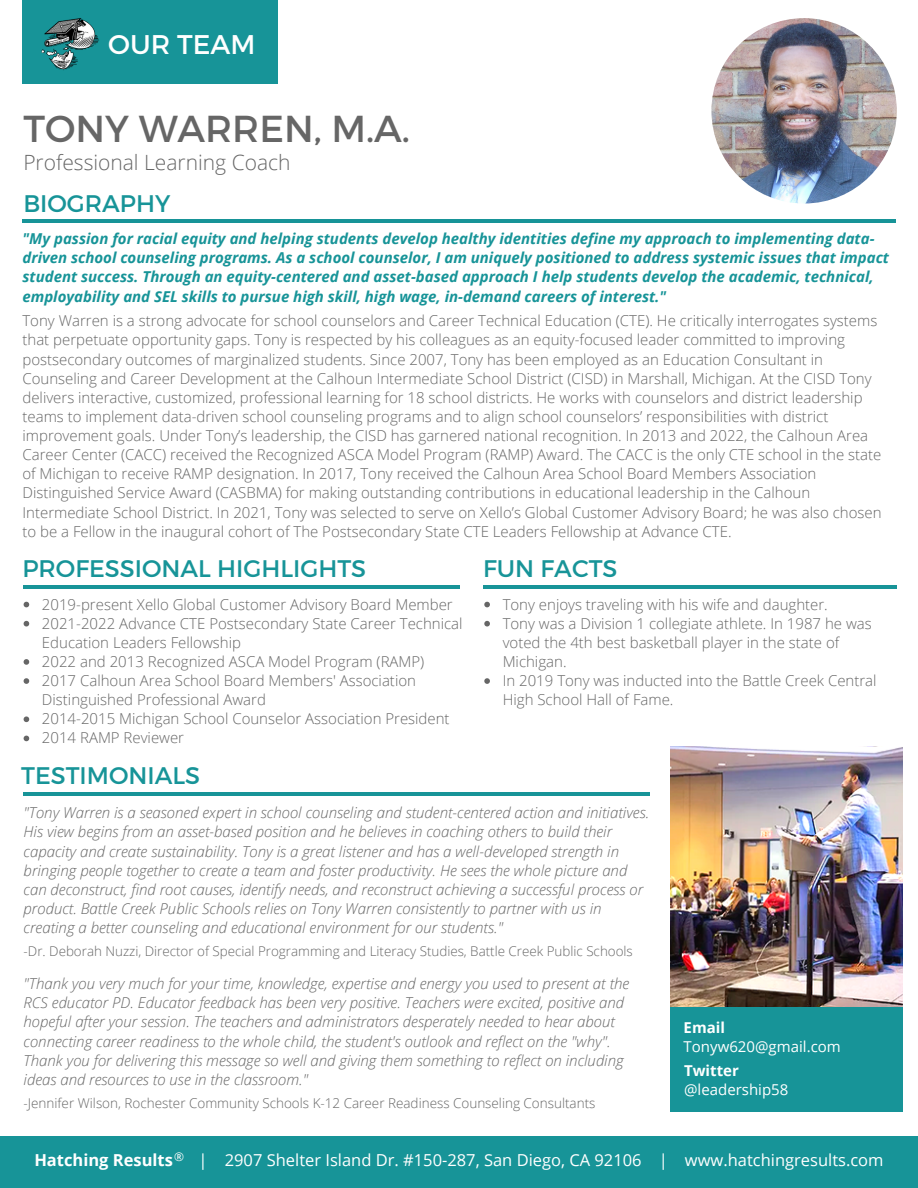
<style>
.page{position:relative;width:918px;height:1188px;background:#fff}
.page>*{position:absolute;margin:0;border:0;box-sizing:border-box;transform-origin:0 0}
.t1{font:37.5px "Montserrat";color:#666}
.t2{font:27px "Montserrat";color:#fff}
.t3{font:24px "Montserrat";color:#179498}
.t4{font:300 21px "Open Sans";color:#666}
.t5{font:16.5px "Open Sans";color:#fff}
.t6{font:300 15px/19.2px "Open Sans";color:#666}
.t7{font:italic 300 15px/19.2px "Open Sans";color:#666}
.t8{font:italic 700 15px/19.2px "Open Sans";color:#179498}
.t9{font:15px "Open Sans";color:#fff}
.t10{font:700 15px "Open Sans";color:#fff}
.t11{font:300 13.5px "Open Sans";color:#666}
.t12{font:300 13.35px "Open Sans";color:#666}
.s1{font-weight:700}
</style>
<div class="page">
<div style="left:22px;top:0;width:256px;height:83px;background:#179498"></div>
<div style="left:0;top:1136px;width:918px;height:52px;background:#179498"></div>
<hr style="left:22px;top:220px;width:874px;height:3px;background:#179498">
<img style="left:41px;top:18px;width:58px;height:52px">
<hr style="left:484px;top:585px;width:413px;height:3px;background:#179498">
<svg style="left:484px;top:602px;width:6px;height:5px"></svg>
<svg style="left:484px;top:621px;width:6px;height:5px"></svg>
<svg style="left:484px;top:678px;width:6px;height:6px"></svg>
<hr style="left:23px;top:792px;width:627px;height:3px;background:#179498">
<img style="left:711px;top:18px;width:186px;height:186px;border-radius:50%">
<img style="left:670px;top:747px;width:233px;height:261px">
<div style="left:670px;top:1008px;width:233px;height:104px;background:#179498"></div>
<hr style="left:23px;top:585px;width:437px;height:3px;background:#179498">
<svg style="left:24px;top:602px;width:5px;height:5px"></svg>
<svg style="left:24px;top:621px;width:5px;height:5px"></svg>
<svg style="left:24px;top:659px;width:5px;height:6px"></svg>
<svg style="left:24px;top:678px;width:5px;height:6px"></svg>
<svg style="left:24px;top:716px;width:5px;height:6px"></svg>
<svg style="left:24px;top:736px;width:5px;height:5px"></svg>
<h2 class="t2" style="left:108px;top:27px;width:149px">OUR TEAM</h2>
<h1 class="t1" style="left:23px;top:104px;width:388px">TONY WARREN, M.A.</h1>
<h3 class="t4" style="left:23px;top:147px;width:269px">Professional Learning Coach</h3>
<h3 class="t3" style="left:23px;top:188px;width:149px">BIOGRAPHY</h3>
<p class="t8" style="left:22px;top:229px;width:868px">"My passion for racial equity and helping students develop healthy identities define my approach to implementing data&shy;driven school counseling programs. As a school counselor, I am uniquely positioned to address systemic issues that impact student success. Through an equity-centered and asset-based approach I help students develop the academic, technical, employability and SEL skills to pursue high skill, high wage, in-demand careers of interest."</p>
<p class="t6" style="left:22px;top:311px;width:861px">Tony Warren is a strong advocate for school counselors and Career Technical Education (CTE). He critically interrogates systems that perpetuate opportunity gaps. Tony is respected by his colleagues as an equity-focused leader committed to improving postsecondary outcomes of marginalized students. Since 2007, Tony has been employed as an Education Consultant in Counseling and Career Development at the Calhoun Intermediate School District (CISD) in Marshall, Michigan. At the CISD Tony delivers interactive, customized, professional learning for 18 school districts. He works with counselors and district leadership teams to implement data-driven school counseling programs and to align school counselors’ responsibilities with district improvement goals. Under Tony’s leadership, the CISD has garnered national recognition. In 2013 and 2022, the Calhoun Area Career Center (CACC) received the Recognized ASCA Model Program (RAMP) Award. The CACC is the only CTE school in the state of Michigan to receive RAMP designation. In 2017, Tony received the Calhoun Area School Board Members Association Distinguished Service Award (CASBMA) for making outstanding contributions in educational leadership in the Calhoun Intermediate School District. In 2021, Tony was selected to serve on Xello’s Global Customer Advisory Board; he was also chosen to be a Fellow in the inaugural cohort of The Postsecondary State CTE Leaders Fellowship at Advance CTE.</p>
<h3 class="t3" style="left:22px;top:553px;width:345px">PROFESSIONAL HIGHLIGHTS</h3>
<p class="t6" style="left:42px;top:594px;width:422px">2019-present Xello Global Customer Advisory Board Member 2021-2022 Advance CTE Postsecondary State Career Technical Education Leaders Fellowship<br>2022 and 2013 Recognized ASCA Model Program (RAMP)<br>2017 Calhoun Area School Board Members' Association Distinguished Professional Award<br>2014-2015 Michigan School Counselor Association President 2014 RAMP Reviewer</p>
<h3 class="t3" style="left:483px;top:553px;width:136px">FUN FACTS</h3>
<p class="t6" style="left:503px;top:594px;width:375px">Tony enjoys traveling with his wife and daughter.<br>Tony was a Division 1 collegiate athlete. In 1987 he was voted the 4th best basketball player in the state of Michigan.<br>In 2019 Tony was inducted into the Battle Creek Central High School Hall of Fame.</p>
<h3 class="t3" style="left:21px;top:760px;width:181px">TESTIMONIALS</h3>
<p class="t7" style="left:24px;top:803px;width:627px">"Tony Warren is a seasoned expert in school counseling and student-centered action and initiatives.<br>His view begins from an asset-based position and he believes in coaching others to build their capacity and create sustainability. Tony is a great listener and has a well-developed strength in bringing people together to create a team and foster productivity. He sees the whole picture and can deconstruct, find root causes, identify needs, and reconstruct achieving a successful process or product. Battle Creek Public Schools relies on Tony Warren consistently to partner with us in creating a better counseling and educational environment for our students."</p>
<p class="t12" style="left:24px;top:942px;width:611px">-Dr. Deborah Nuzzi, Director of Special Programming and Literacy Studies, Battle Creek Public Schools</p>
<p class="t7" style="left:24px;top:974px;width:607px">"Thank you very much for your time, knowledge, expertise and energy you used to present at the RCS educator PD. Educator feedback has been very positive. Teachers were excited, positive and hopeful after your session. The teachers and administrators desperately needed to hear about connecting career readiness to the whole child, the student's outlook and reflect on the "why".<br>Thank you for delivering this message so well and giving them something to reflect on including ideas and resources to use in the classroom."</p>
<p class="t11" style="left:24px;top:1093px;width:573px">-Jennifer Wilson, Rochester Community Schools K-12 Career Readiness Counseling Consultants</p>
<p class="t10" style="left:684px;top:1017px;width:43px">Email</p>
<p class="t9" style="left:684px;top:1036px;width:159px">Tonyw620@gmail.com</p>
<p class="t10" style="left:684px;top:1060px;width:56px">Twitter</p>
<p class="t9" style="left:684px;top:1079px;width:106px">@leadership58</p>
<p class="t5" style="left:34px;top:1148px;width:851px"><span class="s1">Hatching Results</span><sup>®</sup> | 2907 Shelter Island Dr. #150-287, San Diego, CA 92106 | www.hatchingresults.com</p>
</div>
